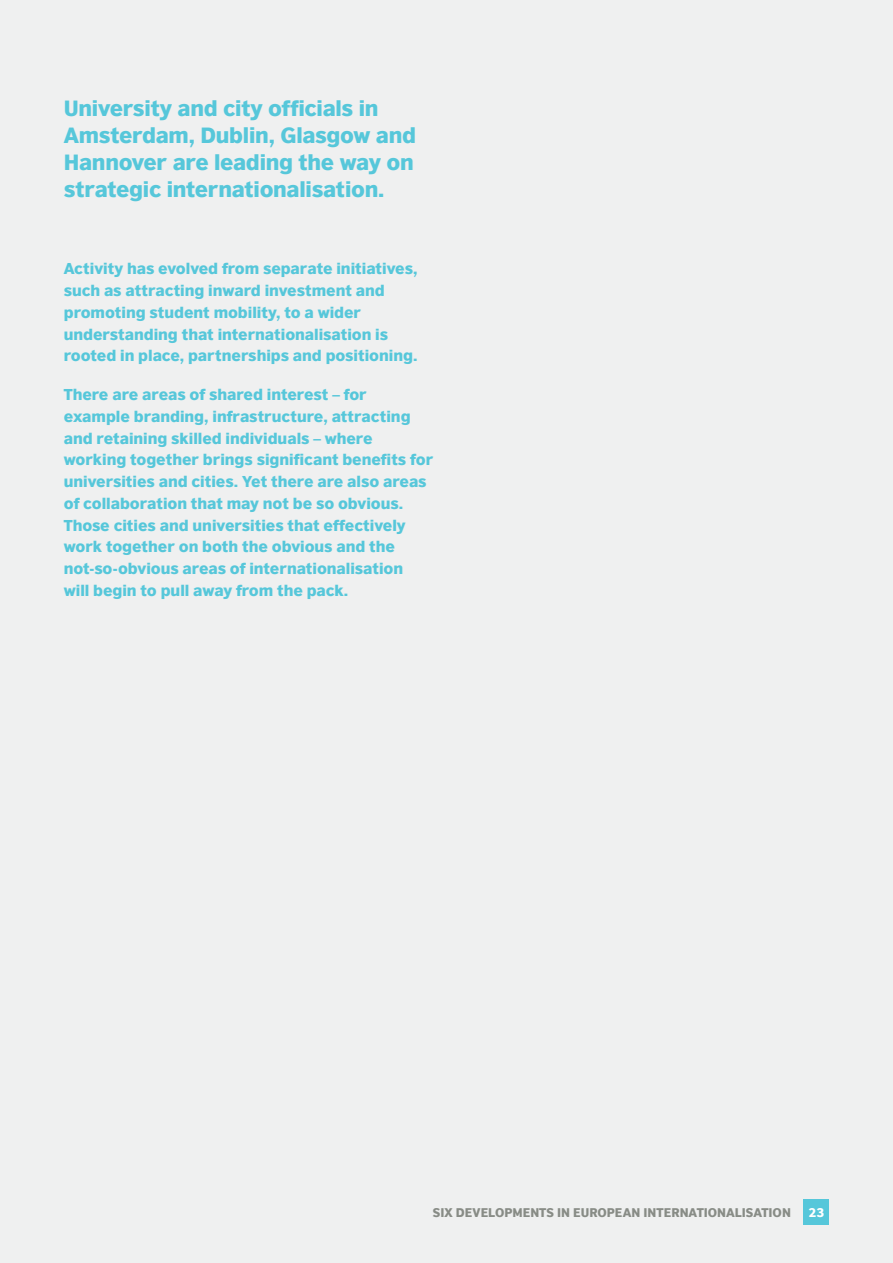
<style>
.page{position:relative;width:893px;height:1263px;background:#eff0f0}
.page>*{position:absolute;margin:0;border:0;box-sizing:border-box;transform-origin:0 0}
.t1{font:900 21px/27px "British Council Sans";letter-spacing:-.015em;color:#56c7da}
.t2{font:900 15px/21.8px "British Council Sans";letter-spacing:-.005em;color:#56c7da}
.t3{font:900 12px "British Council Sans";color:#888c86}
.t4{font:900 12px "British Council Sans";color:#fff}
</style>
<div class="page">
<div style="left:804px;top:1199px;width:25px;height:26px;background:#56c7da"></div>
<h1 class="t1" style="left:64px;top:92px;width:354px">University and city officials in<br>Amsterdam, Dublin, Glasgow and<br>Hannover are leading the way on strategic internationalisation.</h1>
<p class="t2" style="left:64px;top:256px;width:355px">Activity has evolved from separate initiatives, such as attracting inward investment and promoting student mobility, to a wider understanding that internationalisation is rooted in place, partnerships and positioning.</p>
<p class="t2" style="left:64px;top:382px;width:371px">There are areas of shared interest – for example branding, infrastructure, attracting and retaining skilled individuals – where working together brings significant benefits for universities and cities. Yet there are also areas of collaboration that may not be so obvious.<br>Those cities and universities that effectively work together on both the obvious and the not-so-obvious areas of internationalisation<br>will begin to pull away from the pack.</p>
<p class="t3" style="left:433px;top:1201px;width:359px">SIX DEVELOPMENTS IN EUROPEAN INTERNATIONALISATION</p>
<p class="t4" style="left:808px;top:1201px;width:17px">23</p>
</div>
